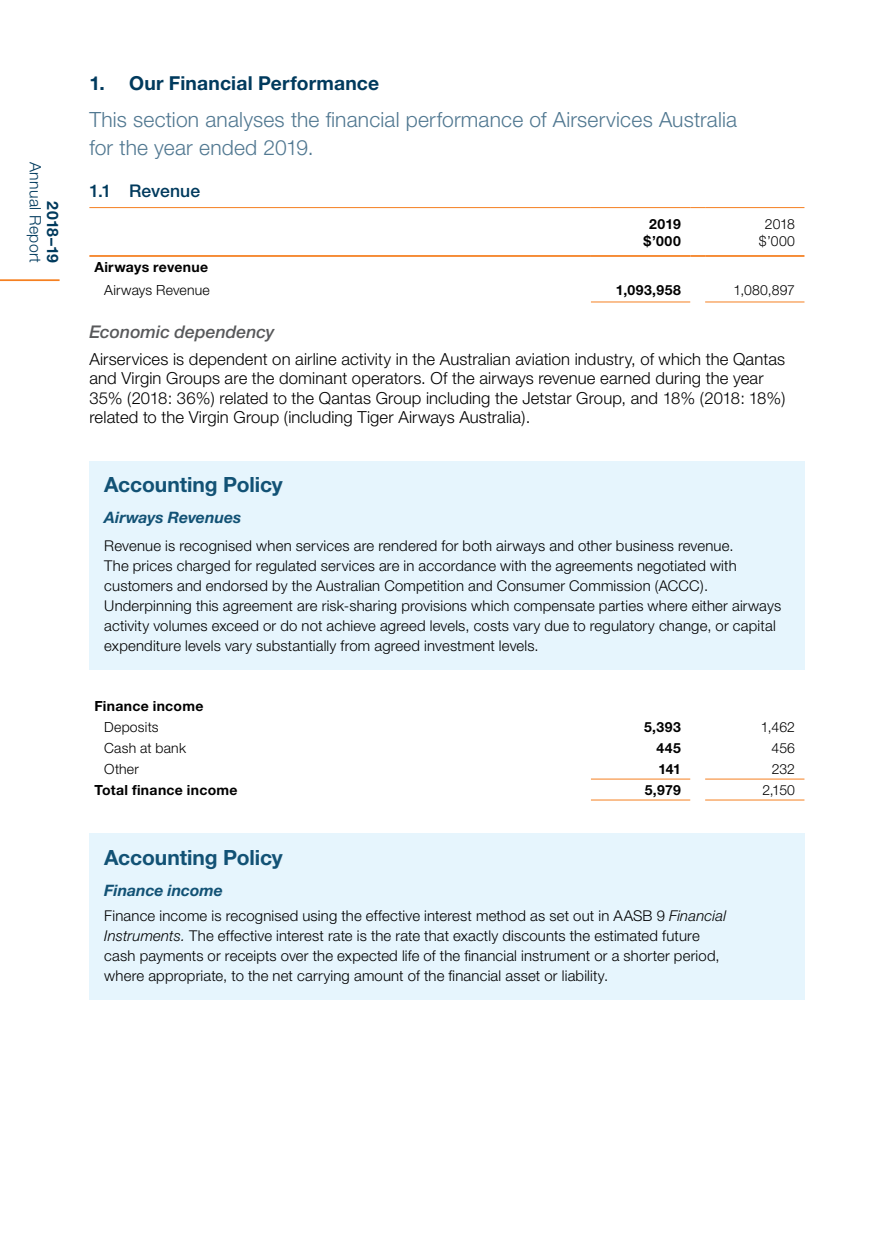
<style>
.page{position:relative;width:874px;height:1241px;background:#fff}
.page>*{position:absolute;margin:0;border:0;box-sizing:border-box;transform-origin:0 0}
._01_Intro{font:300 21px/28px "Helvetica Neue";letter-spacing:.01em;color:#517891}
.t1{font:700 21px "Helvetica Neue";letter-spacing:-.005em;color:#125275}
.t2{font:700 19.25px "Helvetica Neue";letter-spacing:.01em;color:#003a5d}
.t3{font:italic 500 17.5px "Helvetica Neue";color:#58595b}
.t4{font:500 17.5px "Helvetica Neue";letter-spacing:.005em;color:#003a5d}
._02_Body{font:300 16.62px/19.2px "Helvetica Neue";letter-spacing:.01em;color:#000}
.t5{font:italic 700 15.75px "Helvetica Neue";letter-spacing:-.005em;color:#125275}
.t6{font:300 15.75px "Helvetica Neue";letter-spacing:.02em;color:#003a5d}
.t7{font:700 15.75px "Helvetica Neue";color:#003a5d}
._02_Body_para_shade{font:300 14.88px/20.1px "Helvetica Neue";letter-spacing:.015em;color:#000}
._02_TableB{font:700 14px "Helvetica Neue";letter-spacing:.025em;color:#000}
._02_TableB_Ind{font:300 14px "Helvetica Neue";letter-spacing:.015em;color:#000}
._02_TableB_R{font:700 14px/17.5px "Helvetica Neue";letter-spacing:.03em;color:#000;text-align:center}
._02_TableB_R-2{font:300 14px/17.5px "Helvetica Neue";letter-spacing:.005em;color:#000;text-align:center}
.s1{font-style:italic}
</style>
<div class="page">
<div style="left:89px;top:460px;width:715px;height:51px;background:#e6f5fd"></div>
<div style="left:89px;top:495px;width:715px;height:46px;background:#e6f5fd"></div>
<div style="left:89px;top:524px;width:715px;height:145px;background:#e6f5fd"></div>
<div style="left:89px;top:833px;width:715px;height:51px;background:#e6f5fd"></div>
<div style="left:89px;top:868px;width:715px;height:45px;background:#e6f5fd"></div>
<div style="left:89px;top:894px;width:715px;height:105px;background:#e6f5fd"></div>
<hr style="left:704px;top:301px;width:100px;height:1px;background:#f58021">
<hr style="left:590px;top:301px;width:100px;height:1px;background:#f58021">
<hr style="left:89px;top:207px;width:501px;height:1px;background:#f58021">
<hr style="left:590px;top:207px;width:100px;height:1px;background:#f58021">
<svg style="left:690px;top:207px;width:14px;height:1px"></svg>
<hr style="left:704px;top:207px;width:100px;height:1px;background:#f58021">
<hr style="left:89px;top:255px;width:501px;height:2px;background:#f58021">
<hr style="left:590px;top:255px;width:100px;height:2px;background:#f58021">
<svg style="left:690px;top:255px;width:14px;height:2px"></svg>
<hr style="left:704px;top:255px;width:100px;height:2px;background:#f58021">
<hr style="left:590px;top:778px;width:100px;height:1px;background:#f58021">
<hr style="left:704px;top:778px;width:100px;height:1px;background:#f58021">
<hr style="left:590px;top:799px;width:100px;height:1px;background:#f58021">
<hr style="left:704px;top:799px;width:100px;height:1px;background:#f58021">
<hr style="left:0;top:279px;width:60px;height:2px;background:#f58021">
<p class="t6" style="left:45px;top:162px;width:103px;rotate:90deg">Annual Report</p>
<p class="t7" style="left:63px;top:201px;width:63px;rotate:90deg">2018–19</p>
<h3 class="t2" style="left:89px;top:71px;width:291px">1. Our Financial Performance</h3>
<p class="_01_Intro" style="left:89px;top:105px;width:648px">This section analyses the financial performance of Airservices Australia for the year ended 2019.</p>
<h4 class="t4" style="left:89px;top:180px;width:112px">1.1 Revenue</h4>
<p class="_02_TableB_R" style="left:643px;top:214px;width:39px">2019 $’000</p>
<p class="_02_TableB_R-2" style="left:758px;top:214px;width:38px">2018 $’000</p>
<p class="_02_TableB" style="left:94px;top:258px;width:115px">Airways revenue</p>
<p class="_02_TableB_Ind" style="left:104px;top:281px;width:107px">Airways Revenue</p>
<p class="_02_TableB_R" style="left:615px;top:281px;width:66px">1,093,958</p>
<p class="_02_TableB_R-2" style="left:733px;top:281px;width:63px">1,080,897</p>
<h5 class="t3" style="left:89px;top:322px;width:187px">Economic dependency</h5>
<p class="_02_Body" style="left:89px;top:349px;width:697px">Airservices is dependent on airline activity in the Australian aviation industry, of which the Qantas and Virgin Groups are the dominant operators. Of the airways revenue earned during the year 35% (2018: 36%) related to the Qantas Group including the Jetstar Group, and 18% (2018: 18%) related to the Virgin Group (including Tiger Airways Australia).</p>
<h5 class="t1" style="left:104px;top:471px;width:180px">Accounting Policy</h5>
<h6 class="t5" style="left:104px;top:507px;width:138px">Airways Revenues</h6>
<p class="_02_Body_para_shade" style="left:104px;top:535px;width:678px">Revenue is recognised when services are rendered for both airways and other business revenue.<br>The prices charged for regulated services are in accordance with the agreements negotiated with customers and endorsed by the Australian Competition and Consumer Commission (ACCC).<br>Underpinning this agreement are risk‑sharing provisions which compensate parties where either airways activity volumes exceed or do not achieve agreed levels, costs vary due to regulatory change, or capital expenditure levels vary substantially from agreed investment levels.</p>
<p class="_02_TableB" style="left:94px;top:697px;width:111px">Finance income</p>
<p class="_02_TableB_Ind" style="left:104px;top:718px;width:56px">Deposits</p>
<p class="_02_TableB_R" style="left:643px;top:718px;width:38px">5,393</p>
<p class="_02_TableB_R-2" style="left:760px;top:718px;width:36px">1,462</p>
<p class="_02_TableB_Ind" style="left:104px;top:739px;width:83px">Cash at bank</p>
<p class="_02_TableB_R" style="left:656px;top:739px;width:26px">445</p>
<p class="_02_TableB_R-2" style="left:771px;top:739px;width:25px">456</p>
<p class="_02_TableB_Ind" style="left:104px;top:760px;width:36px">Other</p>
<p class="_02_TableB_R" style="left:658px;top:760px;width:24px">141</p>
<p class="_02_TableB_R-2" style="left:771px;top:760px;width:25px">232</p>
<p class="_02_TableB" style="left:94px;top:781px;width:145px">Total finance income</p>
<p class="_02_TableB_R" style="left:644px;top:780px;width:38px">5,979</p>
<p class="_02_TableB_R-2" style="left:762px;top:781px;width:34px">2,150</p>
<h5 class="t1" style="left:104px;top:844px;width:180px">Accounting Policy</h5>
<h6 class="t5" style="left:104px;top:880px;width:120px">Finance income</h6>
<p class="_02_Body_para_shade" style="left:104px;top:904px;width:623px">Finance income is recognised using the effective interest method as set out in AASB 9 <span class="s1">Financial Instruments.</span> The effective interest rate is the rate that exactly discounts the estimated future cash payments or receipts over the expected life of the financial instrument or a shorter period, where appropriate, to the net carrying amount of the financial asset or liability.</p>
</div>
